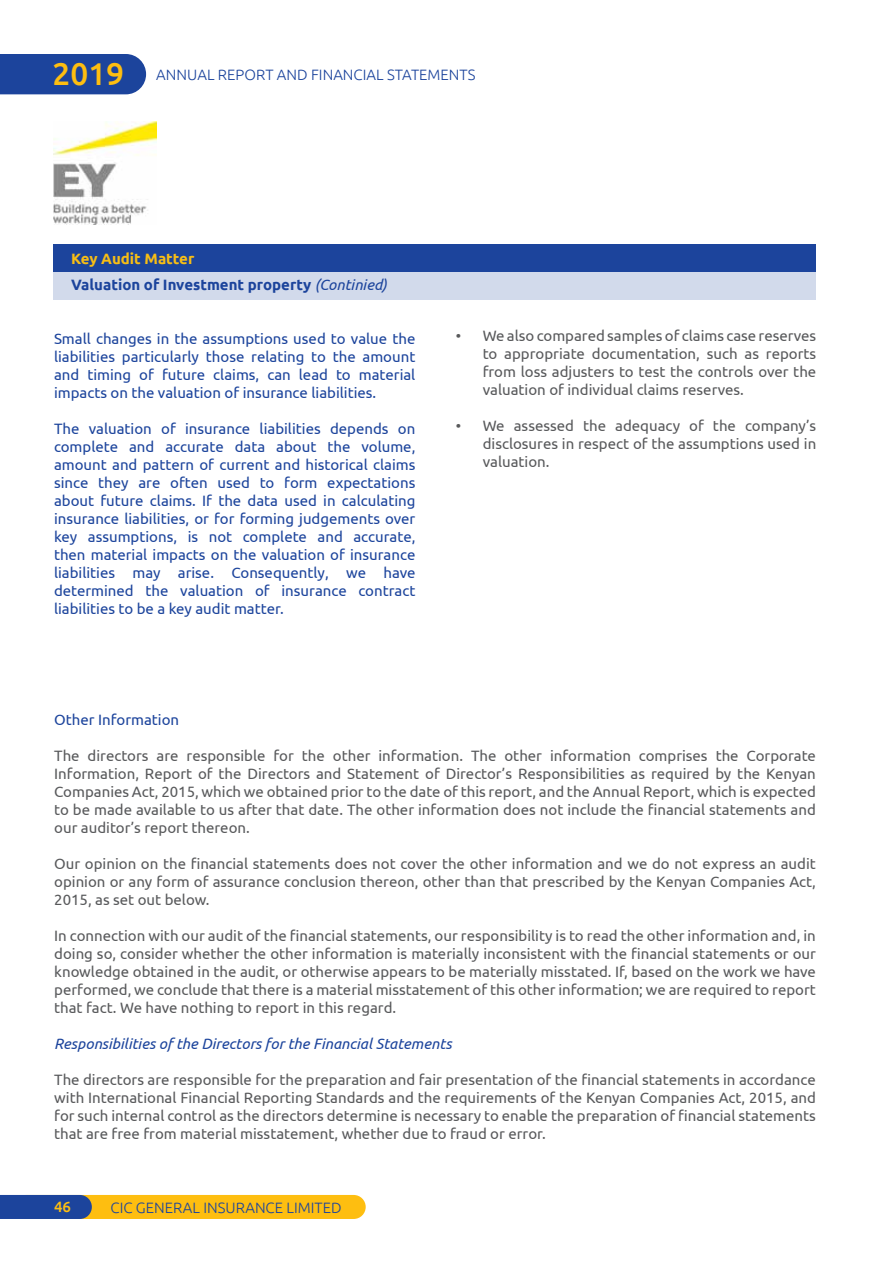
<style>
.page{position:relative;width:893px;height:1263px;background:#fff}
.page>*{position:absolute;margin:0;border:0;box-sizing:border-box;transform-origin:0 0}
.t1{font:15px/18px "Ubuntu";color:#58595b;text-align:justify}
.t2{font:15px/18px "Ubuntu";color:#1c449c;text-align:justify}
.t3{font:300 15px "Ubuntu";color:#1c449c}
.t4{font:italic 15px "Ubuntu";color:#1c449c}
.t5{font:700 15px/25.5px "Ubuntu";color:#1c449c}
.t6{font:500 15px "Ubuntu";color:#febe10}
.s1{font-weight:500;font-size:31.5px;color:#febe10}
.s2{color:#f8be15}
.s3{font-weight:400;font-style:italic}
</style>
<div class="page">
<div style="left:14px;top:1195px;width:352px;height:24px;background:#febe10;border-radius:12px"></div>
<div style="left:0;top:1195px;width:92px;height:24px;background:#1c449c"></div>
<div style="left:0;top:54px;width:146px;height:40px;background:#1c449c"></div>
<div style="left:53px;top:244px;width:763px;height:28px;background:#1c449c"></div>
<div style="left:53px;top:272px;width:763px;height:28px;background:#d2daeb"></div>
<img style="left:53px;top:121px;width:103px;height:103px">
<p class="t3" style="left:52px;top:66px;width:424px"><span class="s1">2019</span> ANNUAL REPORT AND FINANCIAL STATEMENTS</p>
<p class="t5" style="left:71px;top:246px;width:318px"><span class="s2">Key Audit Matter<br></span>Valuation of Investment property <span class="s3">(Continied)</span></p>
<p class="t2" style="left:54px;top:329px;width:363px">Small changes in the assumptions used to value the liabilities particularly those relating to the amount and timing of future claims, can lead to material impacts on the valuation of insurance liabilities.</p>
<p class="t2" style="left:54px;top:419px;width:363px">The valuation of insurance liabilities depends on complete and accurate data about the volume, amount and pattern of current and historical claims since they are often used to form expectations about future claims. If the data used in calculating insurance liabilities, or for forming judgements over key assumptions, is not complete and accurate, then material impacts on the valuation of insurance liabilities may arise. Consequently, we have determined the valuation of insurance contract liabilities to be a key audit matter.</p>
<p class="t1" style="left:483px;top:326px;width:335px;text-indent:-27px">• We also compared samples of claims case reserves to appropriate documentation, such as reports from loss adjusters to test the controls over the valuation of individual claims reserves.</p>
<p class="t1" style="left:483px;top:416px;width:335px;text-indent:-27px">• We assessed the adequacy of the company’s disclosures in respect of the assumptions used in valuation.</p>
<p class="t2" style="left:54px;top:710px;width:127px">Other Information</p>
<p class="t1" style="left:54px;top:746px;width:763px">The directors are responsible for the other information. The other information comprises the Corporate Information, Report of the Directors and Statement of Director’s Responsibilities as required by the Kenyan Companies Act, 2015, which we obtained prior to the date of this report, and the Annual Report, which is expected to be made available to us after that date. The other information does not include the financial statements and our auditor’s report thereon.</p>
<p class="t1" style="left:54px;top:854px;width:763px">Our opinion on the financial statements does not cover the other information and we do not express an audit opinion or any form of assurance conclusion thereon, other than that prescribed by the Kenyan Companies Act, 2015, as set out below.</p>
<p class="t1" style="left:54px;top:926px;width:763px">In connection with our audit of the financial statements, our responsibility is to read the other information and, in doing so, consider whether the other information is materially inconsistent with the financial statements or our knowledge obtained in the audit, or otherwise appears to be materially misstated. If, based on the work we have performed, we conclude that there is a material misstatement of this other information; we are required to report that fact. We have nothing to report in this regard.</p>
<p class="t4" style="left:54px;top:1034px;width:399px">Responsibilities of the Directors for the Financial Statements</p>
<p class="t1" style="left:54px;top:1070px;width:763px">The directors are responsible for the preparation and fair presentation of the financial statements in accordance with International Financial Reporting Standards and the requirements of the Kenyan Companies Act, 2015, and for such internal control as the directors determine is necessary to enable the preparation of financial statements that are free from material misstatement, whether due to fraud or error.</p>
<p class="t6" style="left:54px;top:1198px;width:19px">46</p>
<p class="t3" style="left:111px;top:1198px;width:232px">CIC GENERAL INSURANCE LIMITED</p>
</div>
